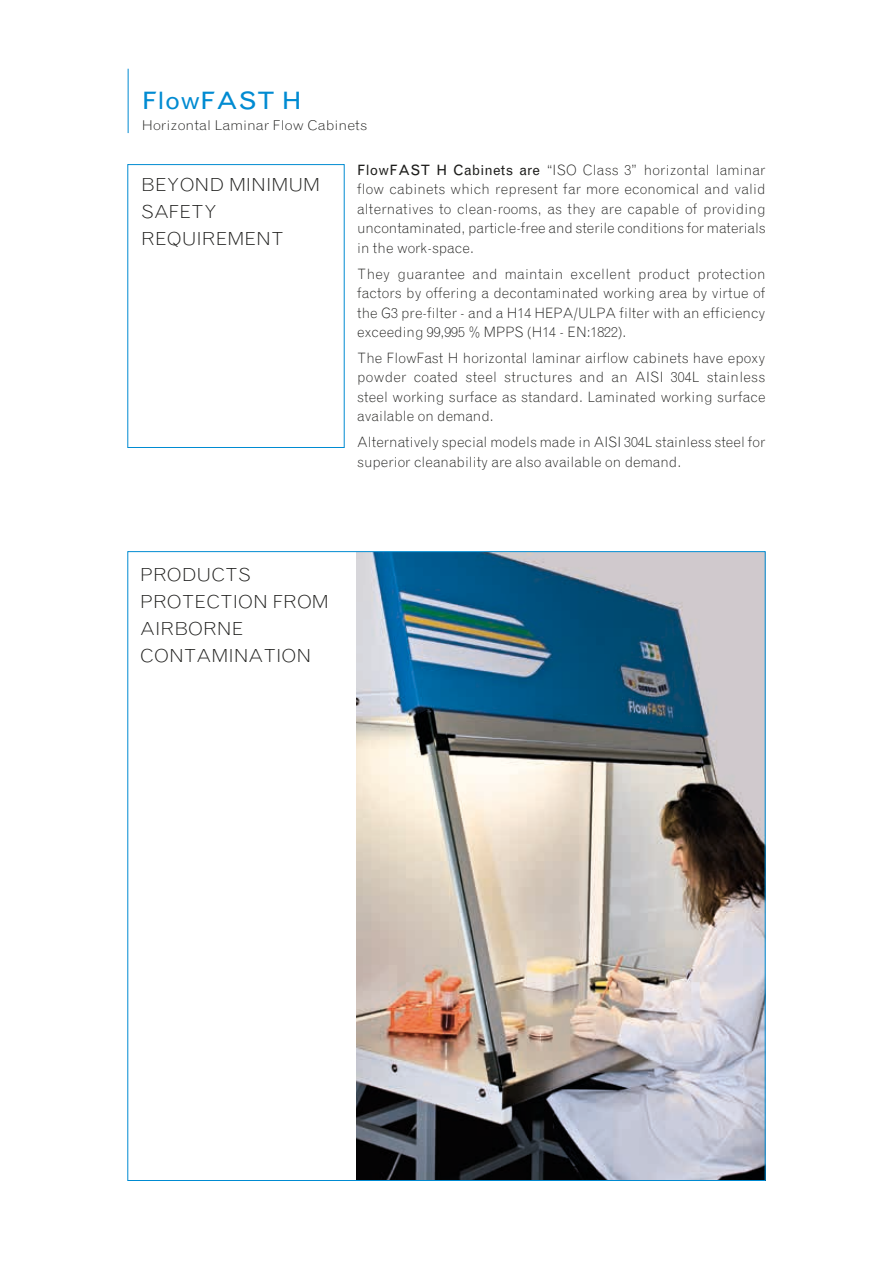
<style>
.page{position:relative;width:893px;height:1263px;background:#fff}
.page>*{position:absolute;margin:0;border:0;box-sizing:border-box;transform-origin:0 0}
.t1{font:24px "Grotesque MT Std";color:#008bd2;scale:1.1 1}
.t2{font:300 18px/27px "Grotesque MT Std";color:#1d1d1b;scale:1.1 1}
.t3{font:300 14.25px/19.5px "Grotesque MT Std";color:#1d1d1b;text-align:justify}
.t4{font:300 13.5px "Grotesque MT Std";color:#1d1d1b;scale:1.1 1}
.s1{font-weight:400}
</style>
<div class="page">
<hr style="left:128px;top:69px;width:1px;height:64px;background:#008bd2">
<div style="left:128px;top:164px;width:216px;height:284px;border:1px solid #008bd2"></div>
<img style="left:356px;top:553px;width:407px;height:626px">
<h1 class="t1" style="left:142px;top:87px;width:147px">FlowFAST H</h1>
<p class="t4" style="left:142px;top:117px;width:206px">Horizontal Laminar Flow Cabinets</p>
<p class="t2" style="left:141px;top:172px;width:164px">BEYOND MINIMUM<br>SAFETY<br>REQUIREMENT</p>
<p class="t3" style="left:357px;top:160px;width:410px"><span class="s1">FlowFAST H Cabinets are</span> “ISO Class 3” horizontal laminar flow cabinets which represent far more economical and valid alternatives to clean-rooms, as they are capable of providing uncontaminated, particle-free and sterile conditions for materials in the work-space.</p>
<p class="t3" style="left:357px;top:264px;width:410px">They guarantee and maintain excellent product protection factors by offering a decontaminated working area by virtue of the G3 pre-filter - and a H14 HEPA/ULPA filter with an efficiency exceeding 99,995 % MPPS (H14 - EN:1822).</p>
<p class="t3" style="left:357px;top:348px;width:410px">The FlowFast H horizontal laminar airflow cabinets have epoxy powder coated steel structures and an AISI 304L stainless steel working surface as standard. Laminated working surface available on demand.</p>
<p class="t3" style="left:357px;top:432px;width:410px">Alternatively special models made in AISI 304L stainless steel for superior cleanability are also available on demand.</p>
<p class="t2" style="left:140px;top:561px;width:173px">PRODUCTS<br>PROTECTION FROM<br>AIRBORNE<br>CONTAMINATION</p>
</div>
